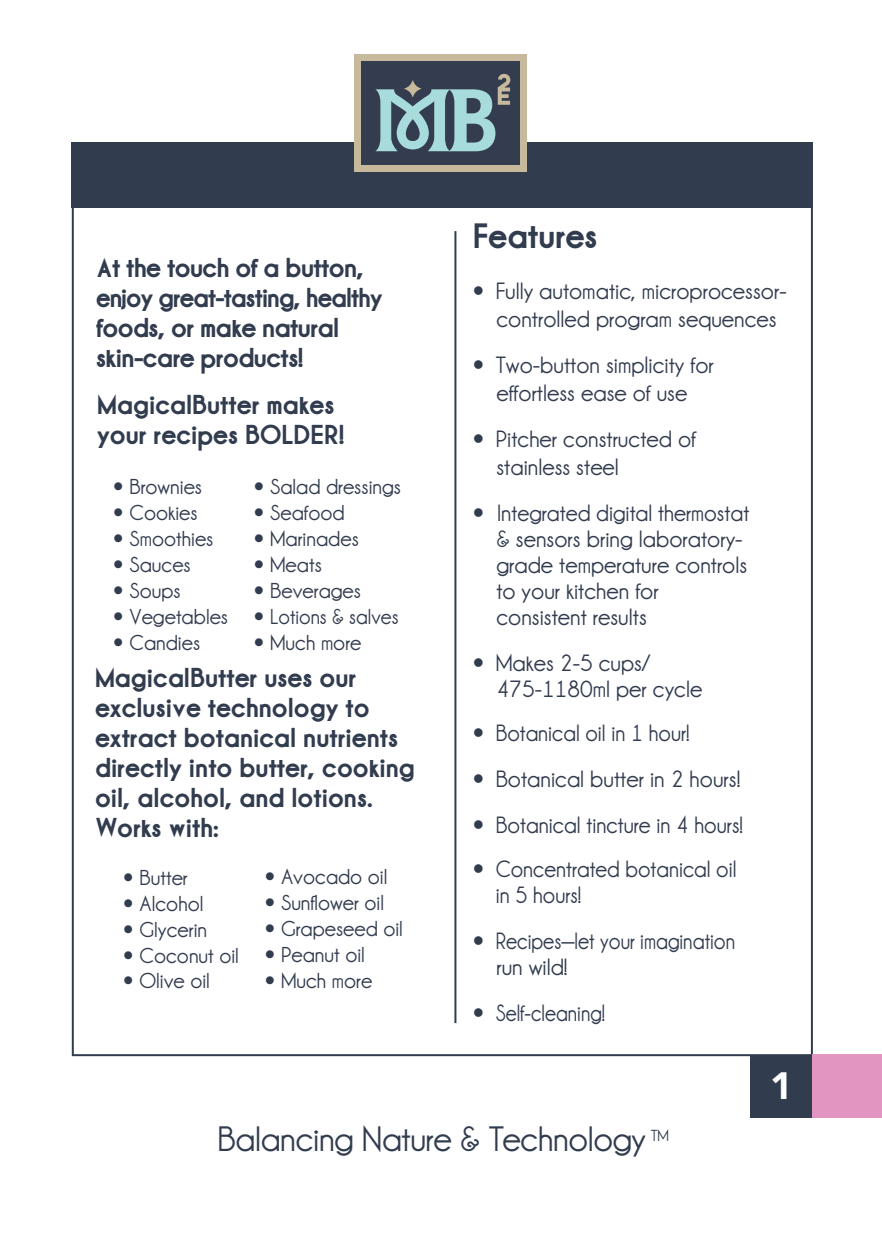
<style>
.page{position:relative;width:882px;height:1260px;background:#fff}
.page>*{position:absolute;margin:0;border:0;box-sizing:border-box;transform-origin:0 0}
.t1{font:900 38px "Avenir";color:#fff}
.t2{font:700 36px "Champagne&Limousines";letter-spacing:-.01em;color:#323c4f}
.t3{font:700 36px "Champagne&Limousines Thick";color:#323c4f}
.t4{font:700 28px/30px "Champagne&Limousines Thick";color:#323c4f}
.t5{font:700 28px/30px "Champagne&Limousines Thick";letter-spacing:-.02em;color:#323c4f}
.t6{font:700 24px "Champagne&Limousines";color:#323c4f}
.t7{font:700 24px/26px "Champagne&Limousines";color:#323c4f;scale:.95 1}
.t8{font:700 24px "Champagne&Limousines";color:#323c4f;scale:.96 1}
.t9{font:700 24px "Champagne&Limousines";color:#323c4f;scale:.9 1}
.t10{font:700 24px "Champagne&Limousines";color:#323c4f;scale:.89 1}
.t11{font:700 22px "Champagne&Limousines";color:#323c4f}
.t12{font:700 22px "Champagne&Limousines";color:#323c4f;scale:.96 1}
.s1{font-family:"Avenir";font-weight:300}
</style>
<div class="page">
<hr style="left:454px;top:231px;width:2px;height:792px;background:#323c4f">
<div style="left:72px;top:142px;width:741px;height:66px;background:#323c4f"></div>
<div style="left:750px;top:1055px;width:63px;height:63px;background:#323c4f"></div>
<div style="left:813px;top:1054px;width:69px;height:64px;background:#e195c0"></div>
<div style="left:355px;top:55px;width:172px;height:117px;background:#c7ba9c"></div>
<div style="left:362px;top:62px;width:158px;height:103px;background:#333d4f"></div>
<svg style="left:376px;top:74px;width:134px;height:77px"></svg>
<p class="t5" style="left:96px;top:253px;width:288px">At the touch of a button, enjoy great-tasting, healthy foods, or make natural</p>
<p class="t5" style="left:96px;top:343px;width:209px">skin-care products!</p>
<p class="t4" style="left:97px;top:390px;width:239px">MagicalButter makes</p>
<p class="t4" style="left:97px;top:420px;width:249px">your recipes BOLDER!</p>
<p class="t11" style="left:113px;top:474px;width:91px"><span class="s1">•</span> Brownies</p>
<p class="t11" style="left:113px;top:500px;width:86px"><span class="s1">•</span> Cookies</p>
<p class="t11" style="left:113px;top:526px;width:102px"><span class="s1">•</span> Smoothies</p>
<p class="t11" style="left:113px;top:552px;width:80px"><span class="s1">•</span> Sauces</p>
<p class="t11" style="left:113px;top:578px;width:69px"><span class="s1">•</span> Soups</p>
<p class="t11" style="left:113px;top:604px;width:117px"><span class="s1">•</span> Vegetables</p>
<p class="t11" style="left:113px;top:630px;width:89px"><span class="s1">•</span> Candies</p>
<p class="t11" style="left:253px;top:474px;width:149px"><span class="s1">•</span> Salad dressings</p>
<p class="t11" style="left:253px;top:500px;width:93px"><span class="s1">•</span> Seafood</p>
<p class="t11" style="left:253px;top:526px;width:107px"><span class="s1">•</span> Marinades</p>
<p class="t11" style="left:253px;top:552px;width:70px"><span class="s1">•</span> Meats</p>
<p class="t11" style="left:253px;top:578px;width:109px"><span class="s1">•</span> Beverages</p>
<p class="t12" style="left:253px;top:604px;width:153px"><span class="s1">•</span> Lotions &amp; salves</p>
<p class="t11" style="left:253px;top:630px;width:110px"><span class="s1">•</span> Much more</p>
<p class="t4" style="left:95px;top:663px;width:321px">MagicalButter uses our exclusive technology to extract botanical nutrients directly into butter, cooking oil, alcohol, and lotions.<br>Works with:</p>
<p class="t11" style="left:123px;top:865px;width:67px"><span class="s1">•</span> Butter</p>
<p class="t11" style="left:123px;top:891px;width:82px"><span class="s1">•</span> Alcohol</p>
<p class="t11" style="left:123px;top:917px;width:86px"><span class="s1">•</span> Glycerin</p>
<p class="t11" style="left:123px;top:943px;width:118px"><span class="s1">•</span> Coconut oil</p>
<p class="t11" style="left:123px;top:969px;width:89px"><span class="s1">•</span> Olive oil</p>
<p class="t11" style="left:264px;top:865px;width:125px"><span class="s1">•</span> Avocado oil</p>
<p class="t11" style="left:264px;top:890px;width:121px"><span class="s1">•</span> Sunflower oil</p>
<p class="t11" style="left:264px;top:916px;width:140px"><span class="s1">•</span> Grapeseed oil</p>
<p class="t11" style="left:264px;top:942px;width:102px"><span class="s1">•</span> Peanut oil</p>
<p class="t11" style="left:264px;top:968px;width:110px"><span class="s1">•</span> Much more</p>
<p class="t3" style="left:473px;top:214px;width:126px">Features</p>
<p class="t6" style="left:473px;top:277px;width:316px"><span class="s1">•</span> Fully automatic, microprocessor-</p>
<p class="t6" style="left:496px;top:305px;width:282px">controlled program sequences</p>
<p class="t6" style="left:473px;top:351px;width:243px"><span class="s1">•</span> Two-button simplicity for</p>
<p class="t6" style="left:496px;top:379px;width:193px">effortless ease of use</p>
<p class="t6" style="left:473px;top:425px;width:225px"><span class="s1">•</span> Pitcher constructed of</p>
<p class="t6" style="left:496px;top:453px;width:124px">stainless steel</p>
<p class="t6" style="left:473px;top:499px;width:278px"><span class="s1">•</span> Integrated digital thermostat</p>
<p class="t6" style="left:496px;top:525px;width:248px">&amp; sensors bring laboratory-</p>
<p class="t6" style="left:496px;top:551px;width:252px">grade temperature controls</p>
<p class="t6" style="left:496px;top:577px;width:164px">to your kitchen for</p>
<p class="t6" style="left:496px;top:603px;width:152px">consistent results</p>
<p class="t6" style="left:473px;top:649px;width:179px"><span class="s1">•</span> Makes 2-5 cups/</p>
<p class="t6" style="left:496px;top:675px;width:208px">475-1180ml per cycle</p>
<p class="t7" style="left:473px;top:720px;width:230px"><span class="s1">•</span> Botanical oil in 1 hour!</p>
<p class="t6" style="left:473px;top:765px;width:269px"><span class="s1">•</span> Botanical butter in 2 hours!</p>
<p class="t8" style="left:473px;top:811px;width:283px"><span class="s1">•</span> Botanical tincture in 4 hours!</p>
<p class="t7" style="left:496px;top:856px;width:255px;text-indent:-23px"><span class="s1">•</span> Concentrated botanical oil in 5 hours!</p>
<p class="t9" style="left:473px;top:927px;width:293px"><span class="s1">•</span> Recipes—let your imagination</p>
<p class="t6" style="left:496px;top:953px;width:73px">run wild!</p>
<p class="t10" style="left:473px;top:999px;width:150px"><span class="s1">•</span> Self-cleaning!</p>
<p class="t1" style="left:770px;top:1053px;width:24px">1</p>
<p class="t2" style="left:218px;top:1118px;width:453px">Balancing Nature &amp; Technology <sup>TM</sup></p>
</div>
